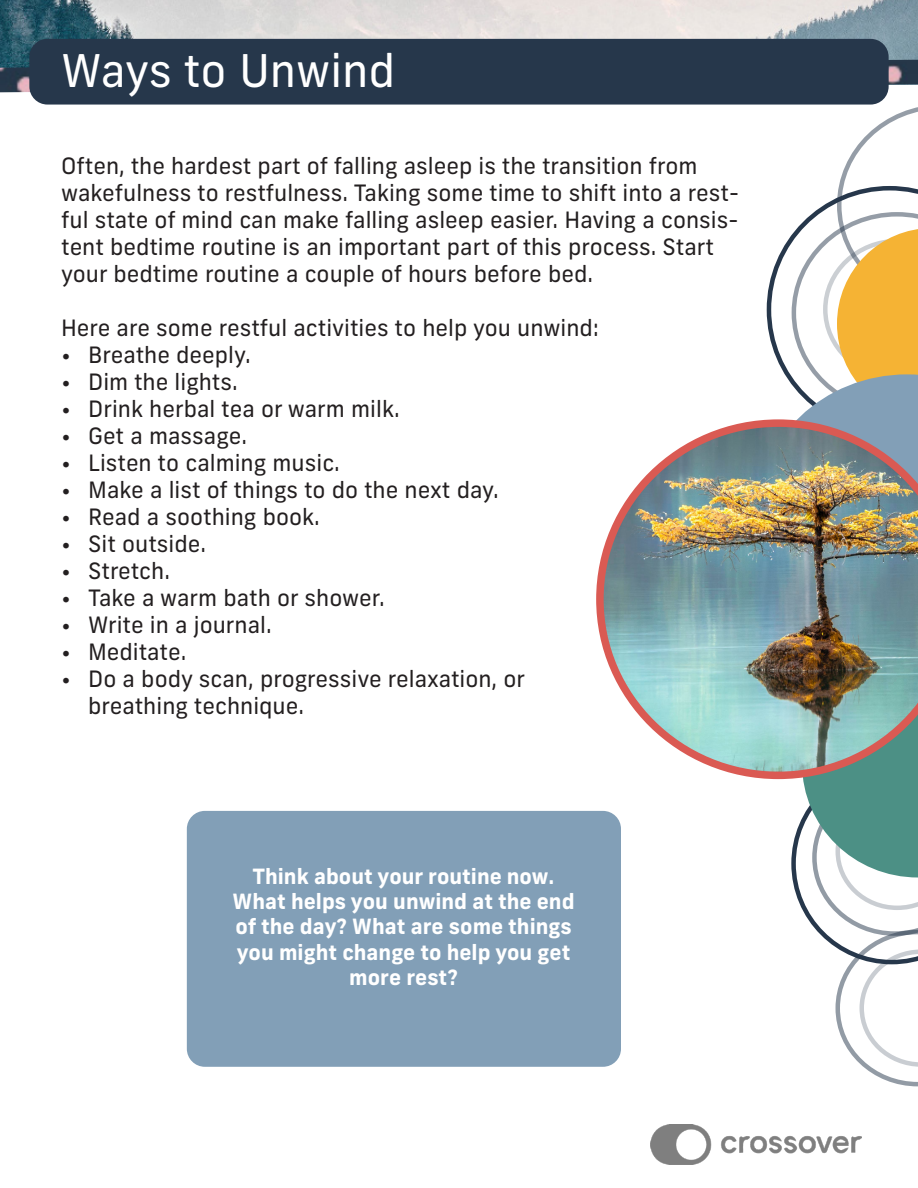
<style>
.page{position:relative;width:918px;height:1188px;background:#fff}
.page>*{position:absolute;margin:0;border:0;box-sizing:border-box;transform-origin:0 0}
.t1{font:45px "Frank New";color:#fff}
.t2{font:22.5px/27px "Frank New";color:#231f20}
.t3{font:700 21px/25.2px "Frank New";color:#fff;text-align:center}
</style>
<div class="page">
<img style="left:0;top:0;width:918px;height:60px">
<svg style="left:767px;top:107px;width:151px;height:267px"></svg>
<svg style="left:784px;top:374px;width:134px;height:45px;fill:#829fb7"></svg>
<img style="left:596px;top:419px;width:322px;height:360px">
<img style="left:0;top:60px;width:918px;height:32px">
<div style="left:29px;top:39px;width:860px;height:66px;background:#26374b;border-radius:18px"></div>
<img style="left:651px;top:1124px;width:210px;height:41px">
<svg style="left:791px;top:651px;width:127px;height:435px"></svg>
<div style="left:187px;top:811px;width:434px;height:256px;background:#829fb7;border-radius:18px"></div>
<p class="t1" style="left:61px;top:42px;width:336px">Ways to Unwind</p>
<p class="t2" style="left:61px;top:152px;width:680px">Often, the hardest part of falling asleep is the transition from wakefulness to restfulness. Taking some time to shift into a rest&shy;ful state of mind can make falling asleep easier. Having a consis&shy;tent bedtime routine is an important part of this process. Start your bedtime routine a couple of hours before bed.</p>
<p class="t2" style="left:61px;top:314px;width:539px">Here are some restful activities to help you unwind:</p>
<p class="t2" style="left:61px;top:341px;width:191px">• Breathe deeply.</p>
<p class="t2" style="left:61px;top:368px;width:178px">• Dim the lights.</p>
<p class="t2" style="left:61px;top:395px;width:340px">• Drink herbal tea or warm milk.</p>
<p class="t2" style="left:61px;top:422px;width:187px">• Get a massage.</p>
<p class="t2" style="left:61px;top:449px;width:280px">• Listen to calming music.</p>
<p class="t2" style="left:61px;top:476px;width:439px">• Make a list of things to do the next day.</p>
<p class="t2" style="left:61px;top:503px;width:260px">• Read a soothing book.</p>
<p class="t2" style="left:61px;top:530px;width:146px">• Sit outside.</p>
<p class="t2" style="left:61px;top:557px;width:110px">• Stretch.</p>
<p class="t2" style="left:61px;top:584px;width:325px">• Take a warm bath or shower.</p>
<p class="t2" style="left:61px;top:611px;width:212px">• Write in a journal.</p>
<p class="t2" style="left:61px;top:638px;width:127px">• Meditate.</p>
<p class="t2" style="left:88px;top:665px;width:439px;text-indent:-27px">• Do a body scan, progressive relaxation, or breathing technique.</p>
<p class="t3" style="left:233px;top:863px;width:344px">Think about your routine now.<br>What helps you unwind at the end of the day? What are some things you might change to help you get more rest?</p>
</div>
